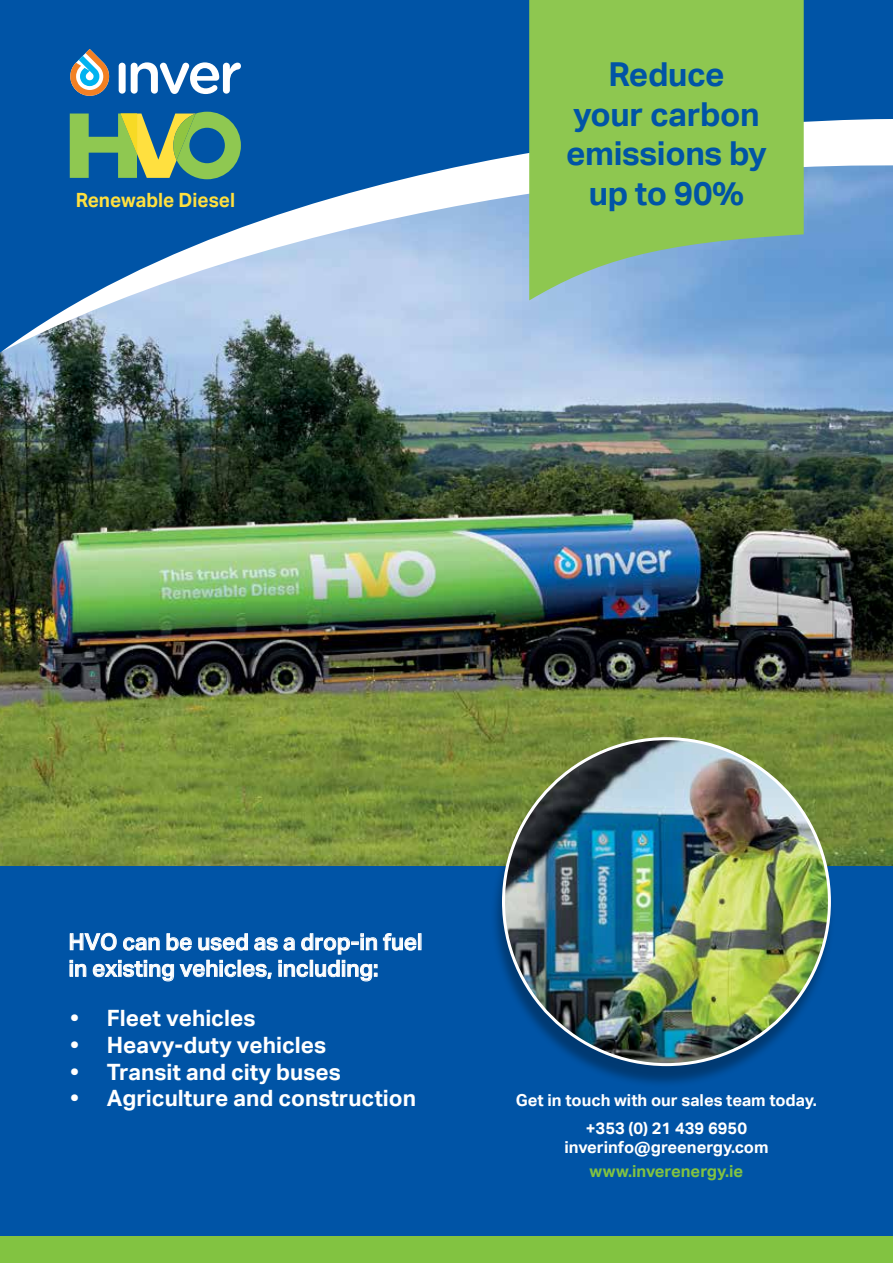
<style>
.page{position:relative;width:893px;height:1263px;background:#fff}
.page>*{position:absolute;margin:0;border:0;box-sizing:border-box;transform-origin:0 0}
.t1{font:700 33px/39.6px "Aktiv Grotesk";letter-spacing:-.01em;color:#0054a6;text-align:center}
.t2{font:700 22.5px "Aktiv Grotesk";color:#fff}
.t3{font:500 22.5px/26.5px "Aktiv Grotesk";color:#fff}
.t4{font:700 19.8px "Aktiv Grotesk";color:#ffe03f;scale:.96 1}
.t5{font:700 16.5px/28px "Aktiv Grotesk";color:#fff;text-align:center}
.t6{font:700 16.5px "Aktiv Grotesk";color:#82c341}
</style>
<div class="page">
<img style="left:0;top:359px;width:893px;height:507px">
<div style="left:0;top:866px;width:893px;height:397px;background:#0054a6"></div>
<svg style="left:0;top:0;width:893px;height:359px;fill:#0054a6"></svg>
<svg style="left:1px;top:118px;width:892px;height:234px"></svg>
<svg style="left:529px;top:0;width:275px;height:300px;fill:#8ec750"></svg>
<svg style="left:68px;top:49px;width:41px;height:47px"></svg>
<div style="left:119px;top:63px;width:7px;height:31px;background:#fff;border-radius:3px"></div>
<svg style="left:131px;top:62px;width:110px;height:32px"></svg>
<div style="left:0;top:1237px;width:893px;height:26px;background:#82c341"></div>
<div style="left:490px;top:743px;width:345px;height:345px;background:#000;opacity:.31"></div>
<img style="left:503px;top:739px;width:326px;height:325px;border-radius:163px">
<svg style="left:70px;top:112px;width:171px;height:67px"></svg>
<h1 class="t1" style="left:566px;top:55px;width:202px">Reduce<br>your carbon emissions by</h1>
<p class="t4" style="left:76px;top:188px;width:167px">Renewable Diesel</p>
<h1 class="t1" style="left:589px;top:174px;width:157px">up to 90%</h1>
<p class="t3" style="left:69px;top:929px;width:355px">HVO can be used as a drop-in fuel in existing vehicles, including:</p>
<p class="t2" style="left:70px;top:1005px;width:187px">• Fleet vehicles</p>
<p class="t2" style="left:70px;top:1032px;width:258px">• Heavy-duty vehicles</p>
<p class="t2" style="left:70px;top:1059px;width:272px">• Transit and city buses</p>
<p class="t2" style="left:70px;top:1085px;width:348px">• Agriculture and construction</p>
<p class="t5" style="left:516px;top:1086px;width:303px">Get in touch with our sales team today. +353 (0) 21 439 6950</p>
<p class="t5" style="left:564px;top:1133px;width:206px">inverinfo@greenergy.com</p>
<p class="t6" style="left:590px;top:1162px;width:155px">www.inverenergy.ie</p>
</div>
